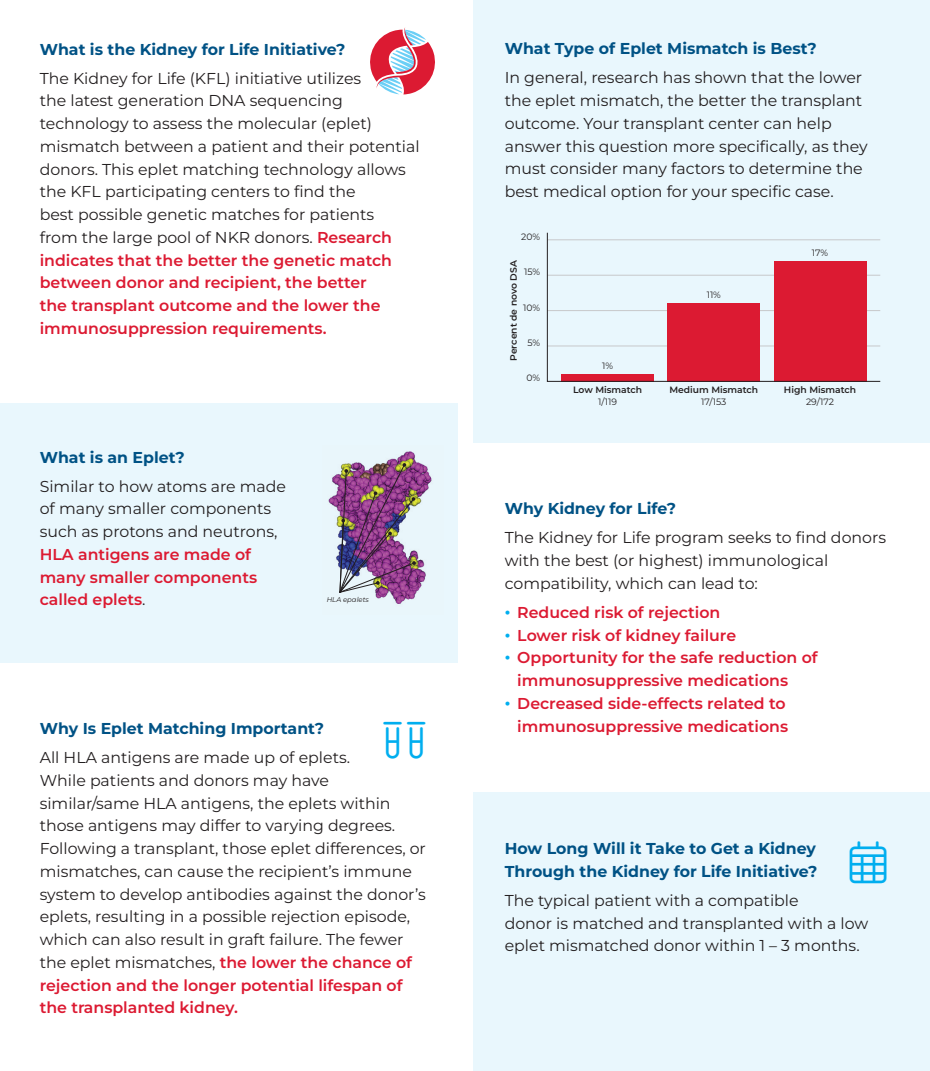
<style>
.page{position:relative;width:930px;height:1071px;background:#fff}
.page>*{position:absolute;margin:0;border:0;box-sizing:border-box;transform-origin:0 0}
.t1{font:15.75px/22.8px "Montserrat";color:#231f20}
.t2{font:600 15.75px/22.8px "Montserrat";color:#dc1a32}
.t3{font:700 15.75px/22.8px "Montserrat";color:#005285}
.t4{font:600 9.28px "Montserrat";color:#231f20}
.t5{font:9.28px "Montserrat";color:#231f20}
.t6{font:italic 6.83px "Montserrat";color:#231f20}
.s1{font-weight:600;color:#dc1a32}
.s2{font-weight:400;color:#231f20}
.s3{font-weight:700;color:#00aeef}
</style>
<div class="page">
<div style="left:473px;top:0;width:456px;height:442px;background:#e9f7fd"></div>
<div style="left:473px;top:793px;width:456px;height:278px;background:#e9f7fd"></div>
<div style="left:0;top:403px;width:457px;height:260px;background:#e9f7fd"></div>
<svg style="left:546px;top:232px;width:334px;height:150px"></svg>
<img style="left:328px;top:451px;width:104px;height:153px">
<img style="left:339px;top:463px;width:77px;height:130px">
<svg style="left:370px;top:28px;width:65px;height:67px"></svg>
<p class="t3" style="left:40px;top:37px;width:307px">What is the Kidney for Life Initiative?</p>
<p class="t1" style="left:40px;top:66px;width:381px">The Kidney for Life (KFL) initiative utilizes<br>the latest generation DNA sequencing technology to assess the molecular (eplet) mismatch between a patient and their potential donors. This eplet matching technology allows the KFL participating centers to find the<br>best possible genetic matches for patients<br>from the large pool of NKR donors. <span class="s1">Research indicates that the better the genetic match between donor and recipient, the better<br>the transplant outcome and the lower the immunosuppression requirements.</span></p>
<p class="t3" style="left:40px;top:445px;width:146px">What is an Eplet?</p>
<p class="t1" style="left:40px;top:474px;width:248px">Similar to how atoms are made of many smaller components such as protons and neutrons,</p>
<p class="t2" style="left:40px;top:543px;width:219px">HLA antigens are made of many smaller components called eplets<span class="s2">.</span></p>
<p class="t6" style="left:326px;top:595px;width:44px">HLA epalets</p>
<p class="t3" style="left:40px;top:717px;width:286px">Why Is Eplet Matching Important?</p>
<p class="t1" style="left:40px;top:746px;width:387px">All HLA antigens are made up of eplets.<br>While patients and donors may have similar/same HLA antigens, the eplets within those antigens may differ to varying degrees.<br>Following a transplant, those eplet differences, or mismatches, can cause the recipient’s immune system to develop antibodies against the donor’s eplets, resulting in a possible rejection episode, which can also result in graft failure. The fewer the eplet mismatches, <span class="s1">the lower the chance of rejection and the longer potential lifespan of the transplanted kidney.</span></p>
<p class="t3" style="left:504px;top:37px;width:313px">What Type of Eplet Mismatch is Best?</p>
<p class="t1" style="left:504px;top:66px;width:364px">In general, research has shown that the lower the eplet mismatch, the better the transplant outcome. Your transplant center can help answer this question more specifically, as they must consider many factors to determine the best medical option for your specific case.</p>
<p class="t5" style="left:521px;top:230px;width:20px">20%</p>
<p class="t4" style="left:507px;top:361px;width:102px;rotate:-90deg">Percent de novo DSA</p>
<p class="t5" style="left:524px;top:266px;width:18px">15%</p>
<p class="t5" style="left:523px;top:302px;width:19px">10%</p>
<p class="t5" style="left:527px;top:337px;width:14px">5%</p>
<p class="t5" style="left:526px;top:372px;width:15px">0%</p>
<p class="t5" style="left:602px;top:360px;width:12px">1%</p>
<p class="t4" style="left:573px;top:383px;width:71px">Low Mismatch</p>
<p class="t5" style="left:598px;top:395px;width:20px">1/119</p>
<p class="t5" style="left:706px;top:288px;width:16px">11%</p>
<p class="t5" style="left:811px;top:247px;width:18px">17%</p>
<p class="t4" style="left:669px;top:383px;width:90px">Medium Mismatch</p>
<p class="t5" style="left:701px;top:395px;width:27px">17/153</p>
<p class="t4" style="left:783px;top:383px;width:74px">High Mismatch</p>
<p class="t5" style="left:805px;top:395px;width:29px">29/172</p>
<p class="t3" style="left:504px;top:497px;width:173px">Why Kidney for Life?</p>
<p class="t1" style="left:504px;top:526px;width:383px">The Kidney for Life program seeks to find donors with the best (or highest) immunological compatibility, which can lead to:</p>
<p class="t2" style="left:504px;top:601px;width:217px"><span class="s3">•</span> Reduced risk of rejection</p>
<p class="t2" style="left:504px;top:623px;width:233px"><span class="s3">•</span> Lower risk of kidney failure</p>
<p class="t2" style="left:517px;top:646px;width:302px;text-indent:-13px"><span class="s3">•</span> Opportunity for the safe reduction of immunosuppressive medications</p>
<p class="t2" style="left:504px;top:692px;width:285px;text-align:right"><span class="s3">•</span> Decreased side-effects related to immunosuppressive medications</p>
<p class="t3" style="left:504px;top:837px;width:314px">How Long Will it Take to Get a Kidney<br>Through the Kidney for Life Initiative?</p>
<p class="t1" style="left:504px;top:889px;width:365px">The typical patient with a compatible<br>donor is matched and transplanted with a low eplet mismatched donor within 1 – 3 months.</p>
</div>
